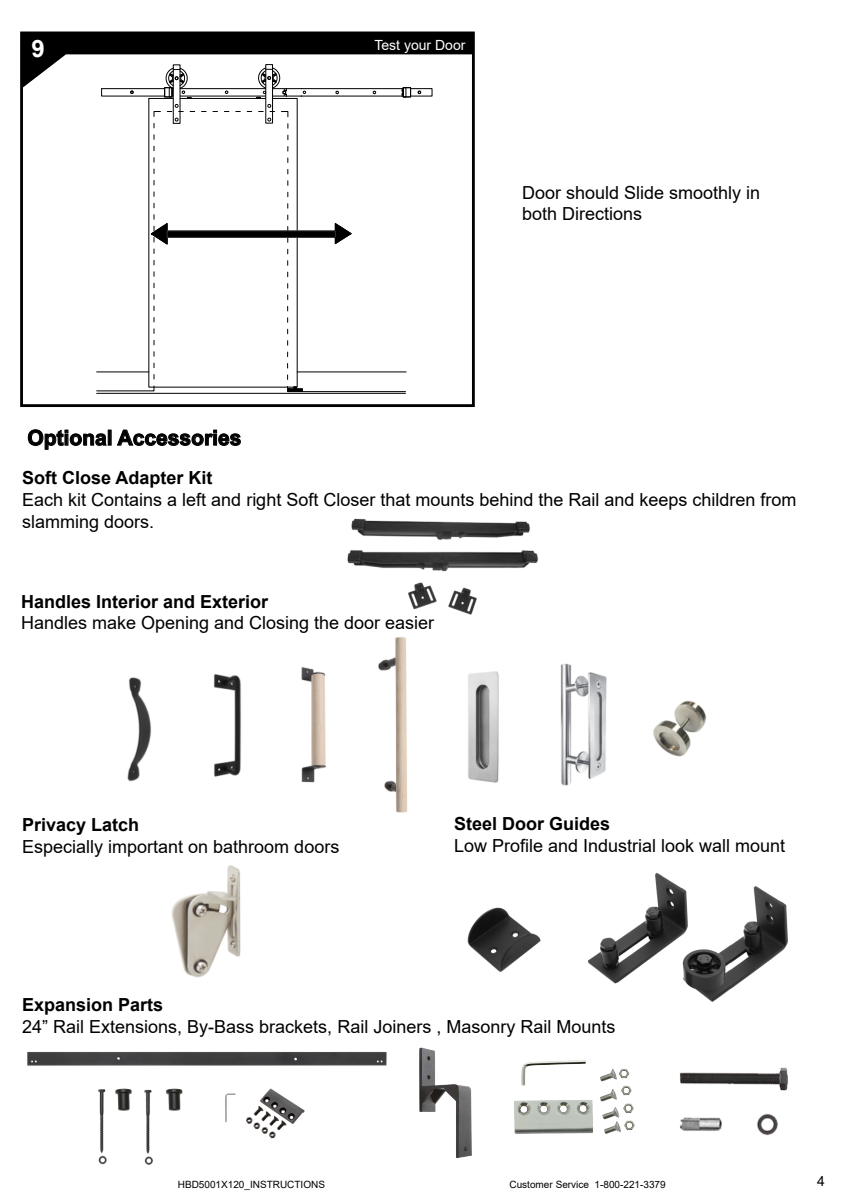
<style>
.page{position:relative;width:842px;height:1191px;background:#fff}
.page>*{position:absolute;margin:0;border:0;box-sizing:border-box;transform-origin:0 0}
.t1{font:700 24px "Arial";color:#fff}
.t2{font:700 21px "Arial";color:#000}
.t3{font:18px/21.6px "Arial";color:#000}
.t4{font:700 18px "Arial";color:#000}
.t5{font:14px "Arial";color:#fff}
.t6{font:14px "Arial";color:#000}
.t7{font:10px "Arial";color:#000}
</style>
<div class="page">
<hr style="left:297px;top:371px;width:109px;height:1px;background:#000">
<hr style="left:97px;top:371px;width:52px;height:1px;background:#000">
<svg style="left:96px;top:388px;width:59px;height:3px"></svg>
<svg style="left:148px;top:128px;width:150px;height:260px"></svg>
<svg style="left:278px;top:385px;width:128px;height:7px"></svg>
<svg style="left:149px;top:215px;width:19px;height:38px"></svg>
<hr style="left:97px;top:393px;width:308px;height:1px;background:#000">
<div style="left:167px;top:230px;width:169px;height:8px;background:#000;border:1px solid #373435"></div>
<div style="left:20px;top:32px;width:455px;height:375px;border:3px solid #000"></div>
<svg style="left:334px;top:223px;width:18px;height:22px"></svg>
<svg style="left:28px;top:429px;width:79px;height:21px"></svg>
<svg style="left:117px;top:429px;width:124px;height:17px"></svg>
<img style="left:27px;top:1047px;width:445px;height:118px">
<img style="left:514px;top:1060px;width:121px;height:74px">
<img style="left:679px;top:1067px;width:109px;height:69px">
<img style="left:171px;top:865px;width:70px;height:113px">
<img style="left:347px;top:518px;width:191px;height:96px">
<img style="left:127px;top:637px;width:579px;height:176px">
<img style="left:467px;top:873px;width:321px;height:129px">
<svg style="left:22px;top:33px;width:452px;height:95px"></svg>
<h1 class="t1" style="left:31px;top:32px;width:15px">9</h1>
<p class="t5" style="left:374px;top:35px;width:93px">Test your Door</p>
<p class="t3" style="left:522px;top:181px;width:240px">Door should Slide smoothly in both Directions</p>
<p class="t2" style="left:27px;top:423px;width:215px">Optional Accessories</p>
<p class="t4" style="left:22px;top:465px;width:192px">Soft Close Adapter Kit</p>
<p class="t3" style="left:22px;top:489px;width:776px">Each kit Contains a left and right Soft Closer that mounts behind the Rail and keeps children from slamming doors.</p>
<p class="t4" style="left:21px;top:588px;width:249px">Handles Interior and Exterior</p>
<p class="t3" style="left:21px;top:612px;width:415px">Handles make Opening and Closing the door easier</p>
<p class="t4" style="left:22px;top:812px;width:119px">Privacy Latch</p>
<p class="t3" style="left:22px;top:835px;width:319px">Especially important on bathroom doors</p>
<p class="t4" style="left:454px;top:811px;width:158px">Steel Door Guides</p>
<p class="t3" style="left:454px;top:834px;width:333px">Low Profile and Industrial look wall mount</p>
<p class="t4" style="left:22px;top:992px;width:143px">Expansion Parts</p>
<p class="t3" style="left:22px;top:1015px;width:595px">24” Rail Extensions, By-Bass brackets, Rail Joiners , Masonry Rail Mounts</p>
<p class="t7" style="left:178px;top:1177px;width:149px">HBD5001X120_INSTRUCTIONS</p>
<p class="t7" style="left:509px;top:1177px;width:158px">Customer Service 1-800-221-3379</p>
<p class="t6" style="left:817px;top:1171px;width:9px">4</p>
</div>
